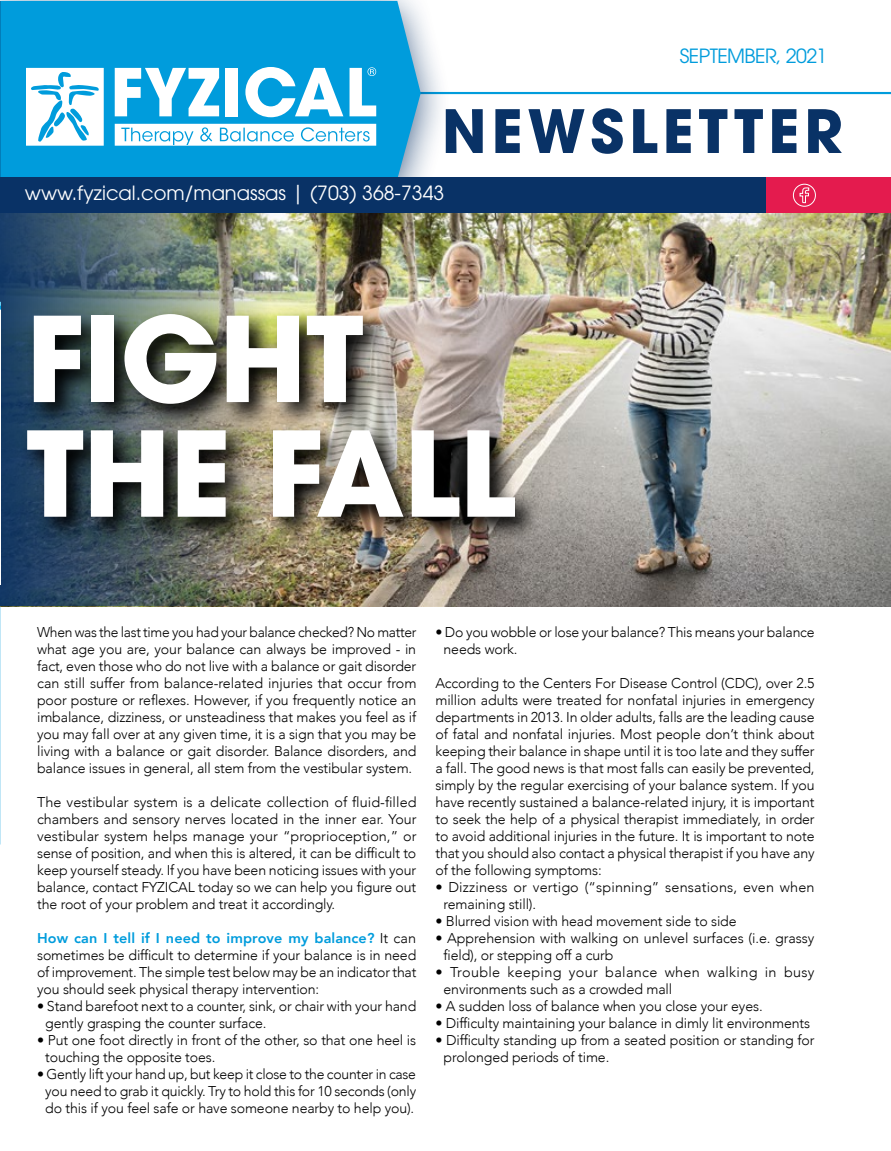
<style>
.page{position:relative;width:891px;height:1151px;background:#fff}
.page>*{position:absolute;margin:0;border:0;box-sizing:border-box;transform-origin:0 0}
.t1{font:700 116.77px/114.5px "ITC Avant Garde Pro";letter-spacing:-.01em;color:#fff}
.t2{font:19.57px "ITC Avant Garde Pro";color:#fff}
.t3{font:19.57px "ITC Avant Garde Pro";letter-spacing:-.03em;color:#009cdc}
.t4{font:300 14.17px/16.9px "Avenir";letter-spacing:-.01em;color:#000}
.t5{font:300 14.17px/16.9px "Avenir";letter-spacing:.02em;color:#000}
.t6{font:300 14.17px/16.9px "Avenir";letter-spacing:.01em;color:#000}
.s1{font-weight:800;color:#009cdc}
</style>
<div class="page">
<hr style="left:0;top:584px;width:1px;height:302px;background:#093266;opacity:.75">
<img style="left:502px;top:213px;width:389px;height:393px">
<img style="left:0;top:213px;width:502px;height:393px">
<img style="left:20px;top:307px;width:522px;height:236px">
<hr style="left:412px;top:92px;width:479px;height:2px;background:#009cdc">
<div style="left:0;top:1px;width:452px;height:177px;background:#093266;opacity:.75"></div>
<div style="left:0;top:1px;width:421px;height:177px;background:#009cdc"></div>
<div style="left:0;top:178px;width:891px;height:35px;background:#093266"></div>
<svg style="left:446px;top:108px;width:396px;height:46px"></svg>
<svg style="left:0;top:236px;width:1px;height:348px"></svg>
<div style="left:766px;top:178px;width:125px;height:35px;background:#e41b4e"></div>
<svg style="left:793px;top:183px;width:23px;height:24px"></svg>
<svg style="left:115px;top:124px;width:261px;height:22px"></svg>
<svg style="left:115px;top:68px;width:104px;height:48px"></svg>
<div style="left:225px;top:68px;width:13px;height:48px;background:#fff"></div>
<svg style="left:245px;top:67px;width:98px;height:50px"></svg>
<svg style="left:350px;top:67px;width:26px;height:49px"></svg>
<svg style="left:26px;top:68px;width:78px;height:78px"></svg>
<h2 class="t2" style="left:25px;top:180px;width:421px">www.fyzical.com/manassas | (703) 368-7343</h2>
<h1 class="t1" style="left:26px;top:300px;width:491px">FIGHT<br>THE FALL</h1>
<h2 class="t3" style="left:680px;top:44px;width:149px">SEPTEMBER, 2021</h2>
<p class="t4" style="left:37px;top:623px;width:381px;text-align:justify">When was the last time you had your balance checked? No matter what age you are, your balance can always be improved - in fact, even those who do not live with a balance or gait disorder can still suffer from balance-related injuries that occur from poor posture or reflexes. However, if you frequently notice an imbalance, dizziness, or unsteadiness that makes you feel as if you may fall over at any given time, it is a sign that you may be living with a balance or gait disorder. Balance disorders, and balance issues in general, all stem from the vestibular system.</p>
<p class="t4" style="left:37px;top:793px;width:381px;text-align:justify">The vestibular system is a delicate collection of fluid-filled chambers and sensory nerves located in the inner ear. Your vestibular system helps manage your “proprioception,” or sense of position, and when this is altered, it can be difficult to keep yourself steady. If you have been noticing issues with your balance, contact FYZICAL today so we can help you figure out the root of your problem and treat it accordingly.</p>
<p class="t4" style="left:37px;top:929px;width:381px;text-align:justify"><span class="s1">How can I tell if I need to improve my balance?</span> It can sometimes be difficult to determine if your balance is in need of improvement. The simple test below may be an indicator that you should seek physical therapy intervention:</p>
<p class="t4" style="left:45px;top:997px;width:373px;text-indent:-8px">• Stand barefoot next to a counter, sink, or chair with your hand gently grasping the counter surface.</p>
<p class="t4" style="left:45px;top:1031px;width:372px;text-indent:-8px">• Put one foot directly in front of the other, so that one heel is touching the opposite toes.</p>
<p class="t4" style="left:37px;top:1065px;width:381px;text-align:center">• Gently lift your hand up, but keep it close to the counter in case you need to grab it quickly. Try to hold this for 10 seconds (only do this if you feel safe or have someone nearby to help you).</p>
<p class="t4" style="left:444px;top:623px;width:373px;text-indent:-8px">• Do you wobble or lose your balance? This means your balance needs work.</p>
<p class="t4" style="left:435px;top:674px;width:381px;text-align:justify">According to the Centers For Disease Control (CDC), over 2.5 million adults were treated for nonfatal injuries in emergency departments in 2013. In older adults, falls are the leading cause of fatal and nonfatal injuries. Most people don’t think about keeping their balance in shape until it is too late and they suffer a fall. The good news is that most falls can easily be prevented, simply by the regular exercising of your balance system. If you have recently sustained a balance-related injury, it is important to seek the help of a physical therapist immediately, in order to avoid additional injuries in the future. It is important to note that you should also contact a physical therapist if you have any of the following symptoms:</p>
<p class="t6" style="left:444px;top:878px;width:372px;text-indent:-8px">• Dizziness or vertigo (“spinning” sensations, even when remaining still).</p>
<p class="t4" style="left:435px;top:912px;width:303px">• Blurred vision with head movement side to side</p>
<p class="t4" style="left:444px;top:929px;width:372px;text-indent:-8px">• Apprehension with walking on unlevel surfaces (i.e. grassy field), or stepping off a curb</p>
<p class="t5" style="left:444px;top:963px;width:373px;text-indent:-8px">• Trouble keeping your balance when walking in busy environments such as a crowded mall</p>
<p class="t4" style="left:435px;top:997px;width:329px">• A sudden loss of balance when you close your eyes.</p>
<p class="t4" style="left:435px;top:1014px;width:376px">• Difficulty maintaining your balance in dimly lit environments</p>
<p class="t4" style="left:444px;top:1031px;width:373px;text-indent:-8px">• Difficulty standing up from a seated position or standing for prolonged periods of time.</p>
</div>
